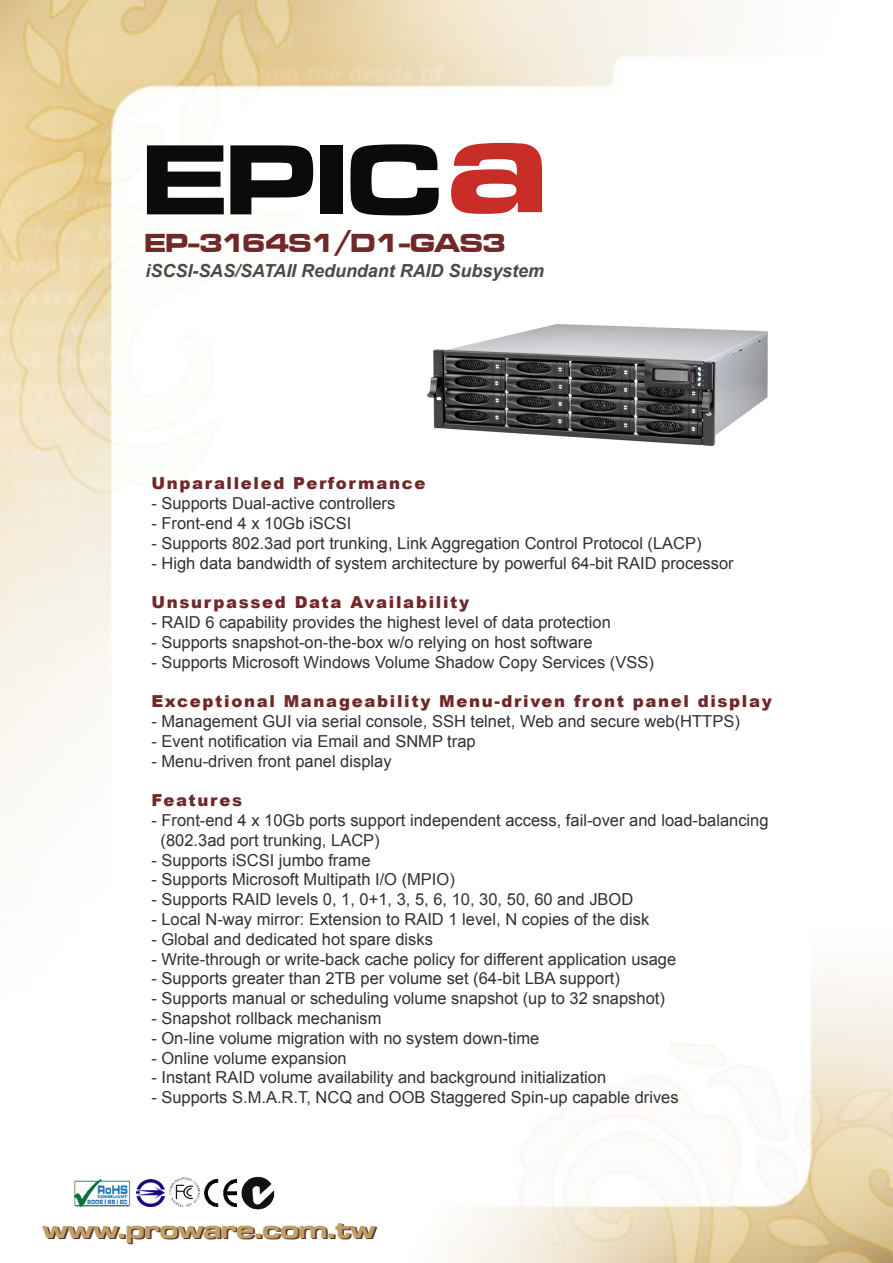
<style>
.page{position:relative;width:893px;height:1263px;background:#fff}
.page>*{position:absolute;margin:0;border:0;box-sizing:border-box;transform-origin:0 0}
.t1{font:103.5px "Microgramma D Bold Exte";color:#0a0b0c}
.t2{font:27px "Microgramma D Bold Exte";color:#702829;scale:.96 1}
.t3{font:25.5px "Microgramma D Bold Exte";color:#592f34}
.t4{font:italic 700 18px "Arial";letter-spacing:-.005em;color:#4d4948}
.t5{font:16.5px/19.8px "Arial";color:#33302f}
.t6{font:900 16.5px "Arial";letter-spacing:.1em;color:#702829}
.s1{font-size:142.5px;color:#c82d28}
</style>
<div class="page">
<img style="left:0;top:0;width:893px;height:1263px">
<img style="left:136px;top:1179px;width:29px;height:27px">
<img style="left:204px;top:1179px;width:32px;height:27px">
<img style="left:169px;top:1178px;width:30px;height:29px">
<img style="left:72px;top:1178px;width:61px;height:30px">
<img style="left:240px;top:1176px;width:37px;height:33px">
<img style="left:427px;top:324px;width:341px;height:121px">
<h1 class="t1" style="left:142px;top:110px;width:407px">EPIC<span class="s1">a</span></h1>
<h2 class="t2" style="left:145px;top:225px;width:378px">EP-3164S1/D1-GAS3</h2>
<p class="t4" style="left:146px;top:259px;width:400px">iSCSI-SAS/SATAII Redundant RAID Subsystem</p>
<p class="t6" style="left:151px;top:471px;width:275px">Unparalleled Performance</p>
<p class="t5" style="left:151px;top:494px;width:245px">- Supports Dual-active controllers</p>
<p class="t5" style="left:151px;top:513px;width:201px">- Front-end 4 x 10Gb iSCSI</p>
<p class="t5" style="left:151px;top:533px;width:552px">- Supports 802.3ad port trunking, Link Aggregation Control Protocol (LACP)</p>
<p class="t5" style="left:151px;top:553px;width:584px">- High data bandwidth of system architecture by powerful 64-bit RAID processor</p>
<p class="t6" style="left:151px;top:590px;width:319px">Unsurpassed Data Availability</p>
<p class="t5" style="left:151px;top:612px;width:461px">- RAID 6 capability provides the highest level of data protection</p>
<p class="t5" style="left:151px;top:632px;width:443px">- Supports snapshot-on-the-box w/o relying on host software</p>
<p class="t5" style="left:151px;top:652px;width:504px">- Supports Microsoft Windows Volume Shadow Copy Services (VSS)</p>
<p class="t6" style="left:151px;top:689px;width:622px">Exceptional Manageability Menu-driven front panel display</p>
<p class="t5" style="left:151px;top:711px;width:590px">- Management GUI via serial console, SSH telnet, Web and secure web(HTTPS)</p>
<p class="t5" style="left:151px;top:731px;width:326px">- Event notification via Email and SNMP trap</p>
<p class="t5" style="left:151px;top:751px;width:242px">- Menu-driven front panel display</p>
<p class="t6" style="left:151px;top:788px;width:92px">Features</p>
<p class="t5" style="left:161px;top:810px;width:610px;text-indent:-9px">- Front-end 4 x 10Gb ports support independent access, fail-over and load-balancing (802.3ad port trunking, LACP)</p>
<p class="t5" style="left:151px;top:850px;width:221px">- Supports iSCSI jumbo frame</p>
<p class="t5" style="left:151px;top:870px;width:305px">- Supports Microsoft Multipath I/O (MPIO)</p>
<p class="t5" style="left:151px;top:890px;width:483px">- Supports RAID levels 0, 1, 0+1, 3, 5, 6, 10, 30, 50, 60 and JBOD</p>
<p class="t5" style="left:151px;top:909px;width:499px">- Local N-way mirror: Extension to RAID 1 level, N copies of the disk</p>
<p class="t5" style="left:151px;top:929px;width:283px">- Global and dedicated hot spare disks</p>
<p class="t5" style="left:151px;top:949px;width:526px">- Write-through or write-back cache policy for different application usage</p>
<p class="t5" style="left:151px;top:969px;width:470px">- Supports greater than 2TB per volume set (64-bit LBA support)</p>
<p class="t5" style="left:151px;top:989px;width:515px">- Supports manual or scheduling volume snapshot (up to 32 snapshot)</p>
<p class="t5" style="left:151px;top:1008px;width:232px">- Snapshot rollback mechanism</p>
<p class="t5" style="left:151px;top:1028px;width:389px">- On-line volume migration with no system down-time</p>
<p class="t5" style="left:151px;top:1048px;width:197px">- Online volume expansion</p>
<p class="t5" style="left:151px;top:1068px;width:456px">- Instant RAID volume availability and background initialization</p>
<p class="t5" style="left:151px;top:1088px;width:529px">- Supports S.M.A.R.T, NCQ and OOB Staggered Spin-up capable drives</p>
<h3 class="t3" style="left:44px;top:1213px;width:335px">www.proware.com.tw</h3>
</div>
